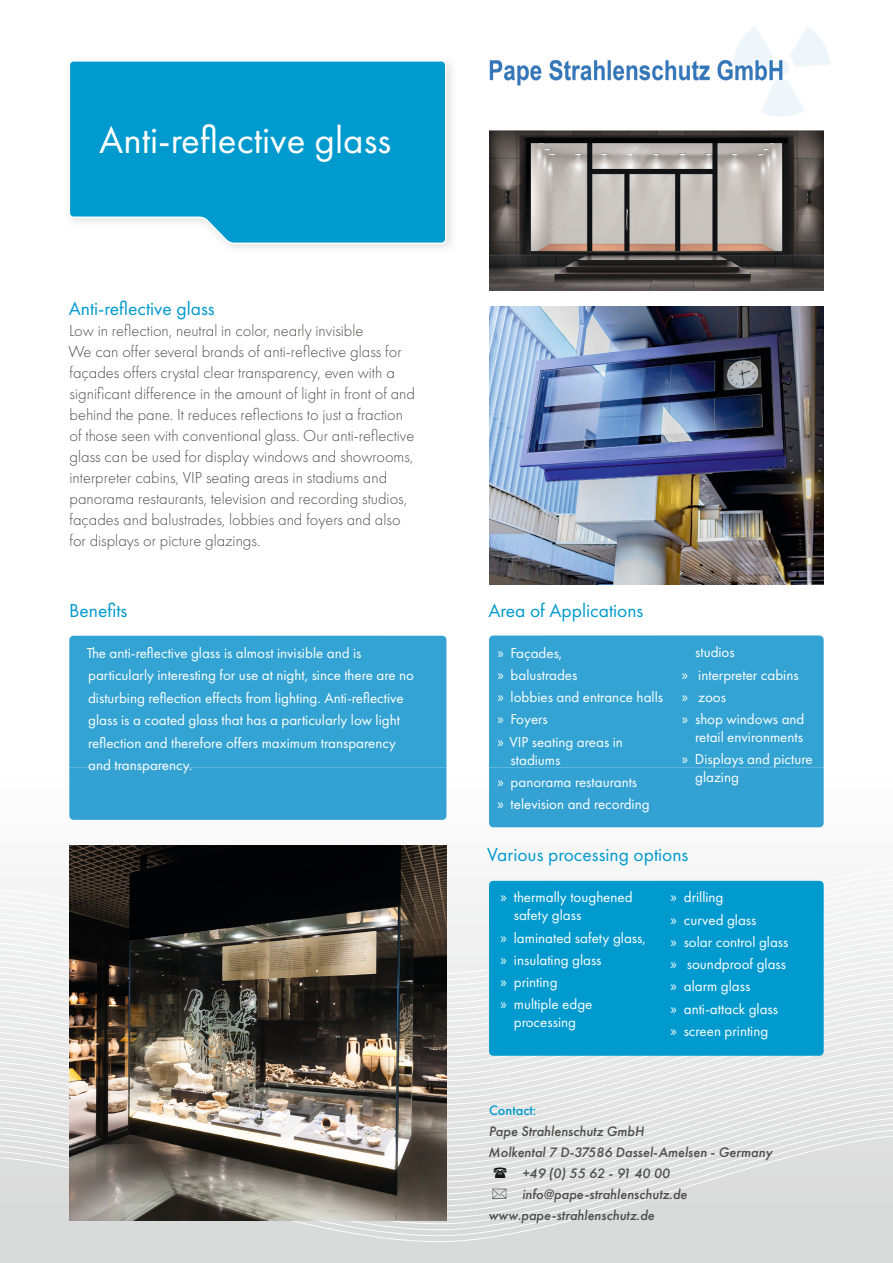
<style>
.page{position:relative;width:893px;height:1263px;background:#fff}
.page>*{position:absolute;margin:0;border:0;box-sizing:border-box;transform-origin:0 0}
.t1{font:39px "Futura PT";color:#fff}
.t2{font:19.5px "Futura PT";color:#009ace}
.t3{font:300 16.5px/21px "Futura PT";color:#4d4d4c}
.t4{font:15px/22.2px "Futura PT";color:#fff}
.t5{font:italic 500 14.25px "Futura PT";color:#4d4d4c}
.t6{font:500 14.25px "Futura PT";color:#009ace}
.s1{font-family:"Myriad Pro"}
</style>
<div class="page">
<svg style="left:0;top:767px;width:893px;height:496px"></svg>
<div style="left:0;top:867px;width:893px;height:6px;background:#f6f6f6"></div>
<div style="left:0;top:873px;width:893px;height:6px;background:#f6f6f6"></div>
<svg style="left:0;top:1057px;width:893px;height:6px"></svg>
<svg style="left:0;top:1063px;width:893px;height:6px"></svg>
<svg style="left:0;top:1069px;width:893px;height:6px"></svg>
<svg style="left:0;top:1075px;width:893px;height:6px"></svg>
<svg style="left:0;top:1081px;width:893px;height:6px"></svg>
<svg style="left:0;top:1087px;width:893px;height:6px"></svg>
<svg style="left:0;top:1093px;width:893px;height:6px"></svg>
<svg style="left:0;top:1099px;width:893px;height:6px"></svg>
<svg style="left:0;top:1105px;width:893px;height:6px"></svg>
<svg style="left:0;top:1111px;width:893px;height:6px"></svg>
<svg style="left:0;top:1117px;width:893px;height:6px"></svg>
<svg style="left:0;top:1123px;width:893px;height:6px"></svg>
<svg style="left:0;top:1129px;width:893px;height:5px"></svg>
<svg style="left:0;top:1134px;width:893px;height:110px;background:#ddd"></svg>
<div style="left:69px;top:636px;width:377px;height:131px;background:#33a3d3"></div>
<div style="left:69px;top:767px;width:377px;height:53px;background:#33a2d3"></div>
<div style="left:489px;top:881px;width:335px;height:175px;background:#009ace;border-radius:4px"></div>
<div style="left:489px;top:635px;width:335px;height:192px;background:#33a3d3"></div>
<svg style="left:68px;top:59px;width:379px;height:186px;background:#17a2d2"></svg>
<img style="left:489px;top:27px;width:340px;height:89px">
<img style="left:69px;top:846px;width:377px;height:374px">
<img style="left:489px;top:306px;width:335px;height:279px">
<img style="left:489px;top:131px;width:335px;height:160px">
<svg style="left:494px;top:1168px;width:13px;height:10px"></svg>
<svg style="left:493px;top:1189px;width:13px;height:10px"></svg>
<h1 class="t1" style="left:99px;top:117px;width:294px">Anti-reflective glass</h1>
<h2 class="t2" style="left:69px;top:297px;width:148px">Anti-reflective glass</h2>
<p class="t3" style="left:68px;top:320px;width:348px">Low in reflection, neutral in color, nearly invisible<br>We can offer several brands of anti-reflective glass for façades offers crystal clear transparency, even with a significant difference in the amount of light in front of and behind the pane. It reduces reflections to just a fraction of those seen with conventional glass. Our anti-reflective glass can be used for display windows and showrooms, interpreter cabins, VIP seating areas in stadiums and panorama restaurants, television and recording studios, façades and balustrades, lobbies and foyers and also for displays or picture glazings.</p>
<h2 class="t2" style="left:69px;top:599px;width:60px">Benefits</h2>
<p class="t4" style="left:87px;top:641px;width:329px">The anti-reflective glass is almost invisible and is particularly interesting for use at night, since there are no disturbing reflection effects from lighting. Anti-reflective glass is a coated glass that has a particularly low light reflection and therefore offers maximum transparency and transparency.</p>
<h2 class="t2" style="left:488px;top:599px;width:157px">Area of Applications</h2>
<p class="t4" style="left:497px;top:641px;width:167px"><span class="s1">»</span> Façades,<br><span class="s1">»</span> balustrades<br><span class="s1">»</span> lobbies and entrance halls <span class="s1">»</span> Foyers<br><span class="s1">»</span> VIP seating areas in</p>
<p class="t4" style="left:497px;top:748px;width:154px;text-indent:13px">stadiums<br><span class="s1">»</span> panorama restaurants<br><span class="s1">»</span> television and recording</p>
<p class="t4" style="left:682px;top:641px;width:124px;text-indent:13px">studios<br><span class="s1">»</span> interpreter cabins <span class="s1">»</span> zoos<br><span class="s1">»</span> shop windows and</p>
<p class="t4" style="left:682px;top:726px;width:132px;text-align:center">retail environments<br><span class="s1">»</span> Displays and picture</p>
<p class="t4" style="left:695px;top:766px;width:45px">glazing</p>
<h2 class="t2" style="left:487px;top:843px;width:203px">Various processing options</h2>
<p class="t4" style="left:514px;top:888px;width:120px;line-height:18px;text-indent:-13px"><span class="s1">»</span> thermally toughened safety glass</p>
<p class="t4" style="left:501px;top:926px;width:147px"><span class="s1">»</span> laminated safety glass, <span class="s1">»</span> insulating glass<br><span class="s1">»</span> printing<br><span class="s1">»</span> multiple edge</p>
<p class="t4" style="left:514px;top:1011px;width:64px">processing</p>
<p class="t4" style="left:670px;top:886px;width:120px"><span class="s1">»</span> drilling<br><span class="s1">»</span> curved glass<br><span class="s1">»</span> solar control glass <span class="s1">»</span> soundproof glass <span class="s1">»</span> alarm glass<br><span class="s1">»</span> anti-attack glass<br><span class="s1">»</span> screen printing</p>
<p class="t6" style="left:489px;top:1102px;width:49px">Contact:</p>
<p class="t5" style="left:489px;top:1123px;width:157px">Pape Strahlenschutz GmbH</p>
<p class="t5" style="left:488px;top:1144px;width:285px">Molkental 7 D-37586 Dassel-Amelsen - Germany</p>
<p class="t5" style="left:522px;top:1165px;width:149px">+49 (0) 55 62 - 91 40 00</p>
<p class="t5" style="left:522px;top:1186px;width:167px">info@pape-strahlenschutz.de</p>
<p class="t5" style="left:488px;top:1207px;width:168px">www.pape-strahlenschutz.de</p>
</div>
